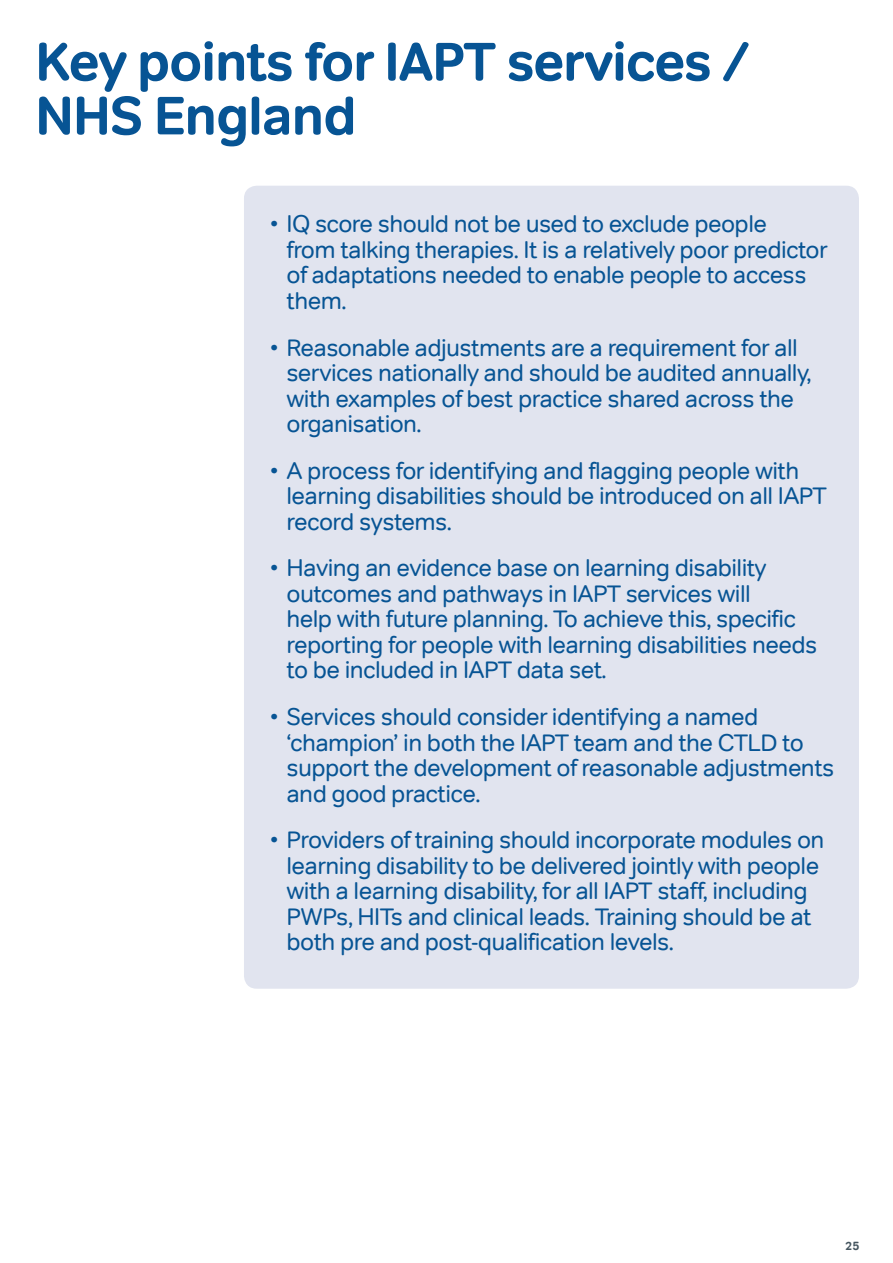
<style>
.page{position:relative;width:893px;height:1263px;background:#fff}
.page>*{position:absolute;margin:0;border:0;box-sizing:border-box;transform-origin:0 0}
.t1{font:700 54px/54px "Tondo";letter-spacing:-.025em;color:#075494}
.t2{font:24px/25.5px "Tondo";letter-spacing:-.025em;color:#075494}
.t3{font:700 12px "Tondo";color:#45555f}
</style>
<div class="page">
<div style="left:244px;top:186px;width:615px;height:803px;background:#e1e4ef;border-radius:13px"></div>
<h1 class="t1" style="left:35px;top:35px;width:715px">Key points for IAPT services /<br>NHS England</h1>
<p class="t2" style="left:286px;top:211px;width:543px;text-indent:-17px">• IQ score should not be used to exclude people<br>from talking therapies. It is a relatively poor predictor of adaptations needed to enable people to access them.</p>
<p class="t2" style="left:286px;top:335px;width:526px;text-indent:-17px">• Reasonable adjustments are a requirement for all services nationally and should be audited annually, with examples of best practice shared across the organisation.</p>
<p class="t2" style="left:286px;top:458px;width:542px;text-indent:-17px">• A process for identifying and flagging people with learning disabilities should be introduced on all IAPT record systems.</p>
<p class="t2" style="left:286px;top:555px;width:532px;text-indent:-17px">• Having an evidence base on learning disability outcomes and pathways in IAPT services will<br>help with future planning. To achieve this, specific reporting for people with learning disabilities needs to be included in IAPT data set.</p>
<p class="t2" style="left:286px;top:704px;width:549px;text-indent:-17px">• Services should consider identifying a named ‘champion’ in both the IAPT team and the CTLD to support the development of reasonable adjustments and good practice.</p>
<p class="t2" style="left:286px;top:827px;width:540px;text-indent:-17px">• Providers of training should incorporate modules on learning disability to be delivered jointly with people with a learning disability, for all IAPT staff, including PWPs, HITs and clinical leads. Training should be at both pre and post-qualification levels.</p>
<p class="t3" style="left:845px;top:1238px;width:16px">25</p>
</div>
